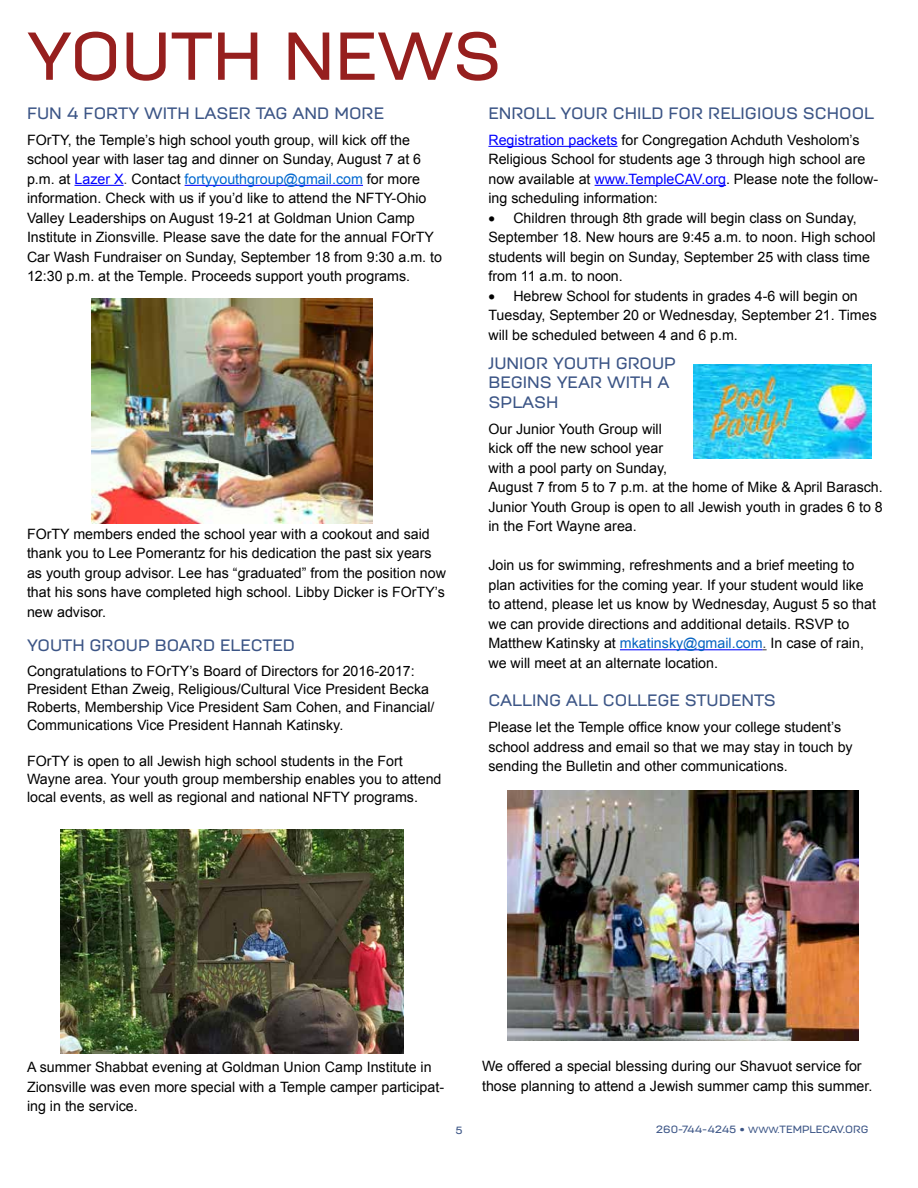
<style>
.page{position:relative;width:918px;height:1188px;background:#fff}
.page>*{position:absolute;margin:0;border:0;box-sizing:border-box;transform-origin:0 0}
.t1{font:500 67.5px "Moderna Unicase";color:#961f1e}
.t2{font:500 16.5px/19.5px "Moderna Unicase";color:#3c5586}
.t3{font:14.25px/19.5px "Arial";color:#000}
.t4{font:500 10.5px "Moderna Unicase";color:#3c5586}
.s1{color:#00f}
.s2{color:#444}
.s3{color:#0068cf}
.s4{color:#0563c1}
.s5{font-size:9px}
</style>
<div class="page">
<hr style="left:75px;top:185px;width:49px;height:1px;background:#00f">
<hr style="left:185px;top:185px;width:178px;height:1px;background:#00f">
<img style="left:92px;top:299px;width:281px;height:224px">
<img style="left:60px;top:829px;width:344px;height:225px">
<hr style="left:488px;top:146px;width:130px;height:1px;background:#00f">
<hr style="left:595px;top:185px;width:131px;height:1px;background:#00f">
<img style="left:507px;top:790px;width:351px;height:251px">
<hr style="left:620px;top:649px;width:143px;height:1px;background:#00f">
<img style="left:694px;top:365px;width:178px;height:93px">
<h1 class="t1" style="left:27px;top:4px;width:476px">YOUTH NEWS</h1>
<p class="t2" style="left:27px;top:103px;width:359px">FUN 4 FOrTY WITH LASER TAG AND MORE</p>
<p class="t3" style="left:27px;top:130px;width:417px">FOrTY, the Temple’s high school youth group, will kick off the school year with laser tag and dinner on Sunday, August 7 at 6 p.m. at <span class="s1">Lazer X</span><span class="s2">.</span> Contact <span class="s3">fortyyouthgroup@gmail.com</span> for more information. Check with us if you’d like to attend the NFTY-Ohio Valley Leaderships on August 19-21 at Goldman Union Camp Institute in Zionsville. Please save the date for the annual FOrTY Car Wash Fundraiser on Sunday, September 18 from 9:30 a.m. to 12:30 p.m. at the Temple. Proceeds support youth programs.</p>
<p class="t3" style="left:27px;top:524px;width:421px">FOrTY members ended the school year with a cookout and said thank you to Lee Pomerantz for his dedication the past six years as youth group advisor. Lee has “graduated” from the position now that his sons have completed high school. Libby Dicker is FOrTY’s new advisor.</p>
<p class="t2" style="left:27px;top:636px;width:270px">YOUTH GROUP BOARD ELECTED</p>
<p class="t3" style="left:27px;top:662px;width:409px;line-height:18px">Congratulations to FOrTY’s Board of Directors for 2016-2017:<br>President Ethan Zweig, Religious/Cultural Vice President Becka Roberts, Membership Vice President Sam Cohen, and Financial/ Communications Vice President Hannah Katinsky.</p>
<p class="t3" style="left:27px;top:752px;width:416px;line-height:18px">FOrTY is open to all Jewish high school students in the Fort<br>Wayne area. Your youth group membership enables you to attend local events, as well as regional and national NFTY programs.</p>
<p class="t2" style="left:488px;top:103px;width:387px">ENROLL YOUR CHILD FOR RELIGIOUS SCHOOL</p>
<p class="t3" style="left:488px;top:130px;width:391px"><span class="s1">Registration packets</span> for Congregation Achduth Vesholom’s Religious School for students age 3 through high school are now available at <span class="s1">www.TempleCAV.org</span>. Please note the follow&shy;ing scheduling information:</p>
<p class="t3" style="left:488px;top:208px;width:389px">• Children through 8th grade will begin class on Sunday, September 18. New hours are 9:45 a.m. to noon. High school students will begin on Sunday, September 25 with class time from 11 a.m. to noon.</p>
<p class="t3" style="left:488px;top:286px;width:390px">• Hebrew School for students in grades 4-6 will begin on<br>Tuesday, September 20 or Wednesday, September 21. Times will be scheduled between 4 and 6 p.m.</p>
<p class="t2" style="left:488px;top:353px;width:189px">JUNIOR YOUTH GROUP<br>BEGINS YEAR WITH A<br>SPLASH</p>
<p class="t3" style="left:488px;top:419px;width:396px">Our Junior Youth Group will<br>kick off the new school year<br>with a pool party on Sunday,<br>August 7 from 5 to 7 p.m. at the home of Mike &amp; April Barasch.<br>Junior Youth Group is open to all Jewish youth in grades 6 to 8 in the Fort Wayne area.</p>
<p class="t3" style="left:488px;top:556px;width:389px">Join us for swimming, refreshments and a brief meeting to plan activities for the coming year. If your student would like to attend, please let us know by Wednesday, August 5 so that we can provide directions and additional details. RSVP to Matthew Katinsky at <span class="s4">mkatinsky@gmail.com</span><span class="s2">.</span> In case of rain, we will meet at an alternate location.</p>
<p class="t2" style="left:488px;top:691px;width:289px">CALLING ALL COLLEGE STUDENTS</p>
<p class="t3" style="left:488px;top:718px;width:366px">Please let the Temple office know your college student’s school address and email so that we may stay in touch by sending the Bulletin and other communications.</p>
<p class="t3" style="left:27px;top:1058px;width:419px">A summer Shabbat evening at Goldman Union Camp Institute in<br>Zionsville was even more special with a Temple camper participat&shy;ing in the service.</p>
<p class="t3" style="left:482px;top:1057px;width:392px">We offered a special blessing during our Shavuot service for those planning to attend a Jewish summer camp this summer.</p>
<p class="t4" style="left:455px;top:1122px;width:9px">5</p>
<p class="t4" style="left:656px;top:1121px;width:214px">260-744-4245 • <span class="s5">WWW.</span>TEMPLECAV.ORG</p>
</div>
